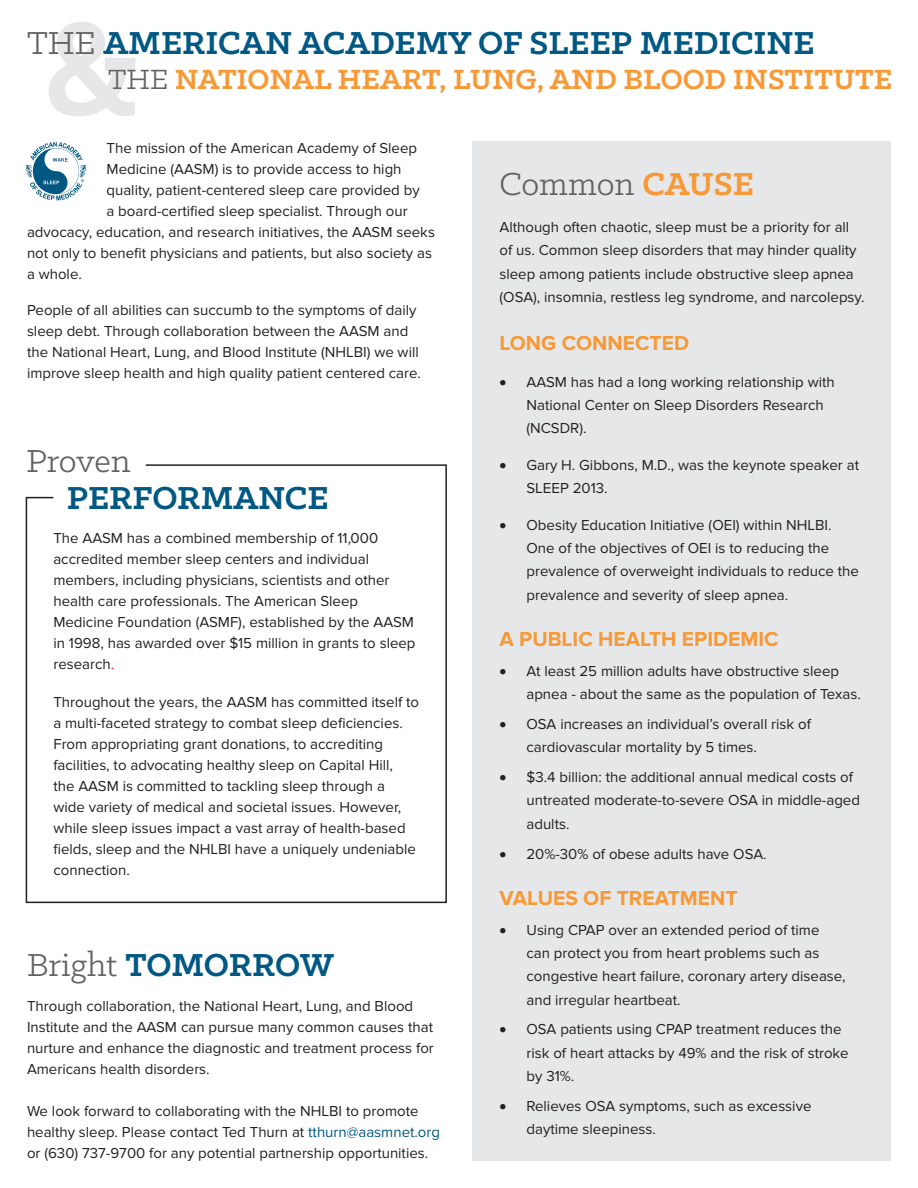
<style>
.page{position:relative;width:918px;height:1188px;background:#fff}
.page>*{position:absolute;margin:0;border:0;box-sizing:border-box;transform-origin:0 0}
.t1{font:700 150px "Klinic Slab";color:#e6e7e9}
.t2{font:700 36px "Klinic Slab";color:#005883}
.t3{font:36px "Klinic Slab";color:#636366}
.t4{font:700 31.5px "Klinic Slab";color:#f79937}
.t5{font:700 21px "Proxima Nova";color:#f79937}
.t6{font:15px/21px "Proxima Nova";color:#231f20}
.s1{font-weight:400;color:#636366}
.s2{font-weight:700;color:#f79937}
.s3{color:#f00}
.s4{color:#005883}
</style>
<div class="page">
<div style="left:472px;top:141px;width:419px;height:1020px;background:#e6e7e9"></div>
<svg style="left:25px;top:464px;width:422px;height:440px"></svg>
<svg style="left:25px;top:142px;width:62px;height:59px"></svg>
<p class="t1" style="left:43px;top:-30px;width:99px">&amp;</p>
<p class="t6" style="left:107px;top:138px;width:312px">The mission of the American Academy of Sleep</p>
<p class="t6" style="left:107px;top:159px;width:297px">Medicine (AASM) is to provide access to high</p>
<p class="t6" style="left:107px;top:180px;width:315px">quality, patient-centered sleep care provided by</p>
<p class="t6" style="left:107px;top:201px;width:303px">a board-certified sleep specialist. Through our</p>
<p class="t6" style="left:27px;top:222px;width:410px">advocacy, education, and research initiatives, the AASM seeks</p>
<p class="t6" style="left:27px;top:243px;width:407px">not only to benefit physicians and patients, but also society as</p>
<p class="t6" style="left:27px;top:264px;width:56px">a whole.</p>
<p class="t6" style="left:27px;top:300px;width:395px">People of all abilities can succumb to the symptoms of daily sleep debt. Through collaboration between the AASM and the National Heart, Lung, and Blood Institute (NHLBI) we will improve sleep health and high quality patient centered care.</p>
<p class="t2" style="left:27px;top:19px;width:789px"><span class="s1">THE</span> AMERICAN ACADEMY OF SLEEP MEDICINE</p>
<p class="t4" style="left:108px;top:59px;width:786px"><span class="s1">THE</span> NATIONAL HEART, LUNG, AND BLOOD INSTITUTE</p>
<p class="t3" style="left:500px;top:162px;width:256px">Common <span class="s2">CAUSE</span></p>
<p class="t6" style="left:500px;top:216px;width:367px;line-height:23.2px">Although often chaotic, sleep must be a priority for all of us. Common sleep disorders that may hinder quality sleep among patients include obstructive sleep apnea (OSA), insomnia, restless leg syndrome, and narcolepsy.</p>
<p class="t5" style="left:500px;top:331px;width:191px">LONG CONNECTED</p>
<p class="t6" style="left:526px;top:371px;width:310px;line-height:23.2px;text-indent:-27px">• AASM has had a long working relationship with<br>National Center on Sleep Disorders Research (NCSDR).</p>
<p class="t6" style="left:526px;top:454px;width:334px;line-height:23.2px;text-indent:-27px">• Gary H. Gibbons, M.D., was the keynote speaker at<br>SLEEP 2013.</p>
<p class="t6" style="left:526px;top:514px;width:334px;line-height:23.2px;text-indent:-27px">• Obesity Education Initiative (OEI) within NHLBI.<br>One of the objectives of OEI is to reducing the prevalence of overweight individuals to reduce the prevalence and severity of sleep apnea.</p>
<p class="t5" style="left:500px;top:627px;width:281px">A PUBLIC HEALTH EPIDEMIC</p>
<p class="t6" style="left:526px;top:660px;width:336px;line-height:23.2px;text-indent:-27px">• At least 25 million adults have obstructive sleep apnea - about the same as the population of Texas.</p>
<p class="t6" style="left:526px;top:713px;width:286px;line-height:23.2px;text-indent:-27px">• OSA increases an individual’s overall risk of cardiovascular mortality by 5 times.</p>
<p class="t6" style="left:526px;top:766px;width:335px;line-height:23.2px;text-indent:-27px">• $3.4 billion: the additional annual medical costs of untreated moderate-to-severe OSA in middle-aged adults.</p>
<p class="t6" style="left:500px;top:843px;width:269px">• 20%-30% of obese adults have OSA.</p>
<p class="t5" style="left:500px;top:886px;width:240px">VALUES OF TREATMENT</p>
<p class="t6" style="left:526px;top:919px;width:321px;line-height:23.2px;text-indent:-27px">• Using CPAP over an extended period of time can protect you from heart problems such as congestive heart failure, coronary artery disease, and irregular heartbeat.</p>
<p class="t6" style="left:526px;top:1018px;width:324px;line-height:23.2px;text-indent:-27px">• OSA patients using CPAP treatment reduces the risk of heart attacks by 49% and the risk of stroke by 31%.</p>
<p class="t6" style="left:526px;top:1094px;width:286px;line-height:23.2px;text-indent:-27px">• Relieves OSA symptoms, such as excessive daytime sleepiness.</p>
<p class="t3" style="left:26px;top:438px;width:106px">Proven</p>
<p class="t2" style="left:67px;top:475px;width:263px">PERFORMANCE</p>
<p class="t6" style="left:53px;top:528px;width:364px">The AASM has a combined membership of 11,000 accredited member sleep centers and individual members, including physicians, scientists and other health care professionals. The American Sleep Medicine Foundation (ASMF), established by the AASM in 1998, has awarded over $15 million in grants to sleep research<span class="s3">.</span></p>
<p class="t6" style="left:53px;top:692px;width:367px">Throughout the years, the AASM has committed itself to a multi-faceted strategy to combat sleep deficiencies.<br>From appropriating grant donations, to accrediting facilities, to advocating healthy sleep on Capital Hill,<br>the AASM is committed to tackling sleep through a wide variety of medical and societal issues. However, while sleep issues impact a vast array of health-based fields, sleep and the NHLBI have a uniquely undeniable connection.</p>
<p class="t2" style="left:27px;top:941px;width:308px"><span class="s1">Bright</span> TOMORROW</p>
<p class="t6" style="left:27px;top:995px;width:408px">Through collaboration, the National Heart, Lung, and Blood Institute and the AASM can pursue many common causes that nurture and enhance the diagnostic and treatment process for Americans health disorders.</p>
<p class="t6" style="left:27px;top:1100px;width:415px">We look forward to collaborating with the NHLBI to promote healthy sleep. Please contact Ted Thurn at <span class="s4">tthurn@aasmnet.org </span>or (630) 737-9700 for any potential partnership opportunities.</p>
</div>
